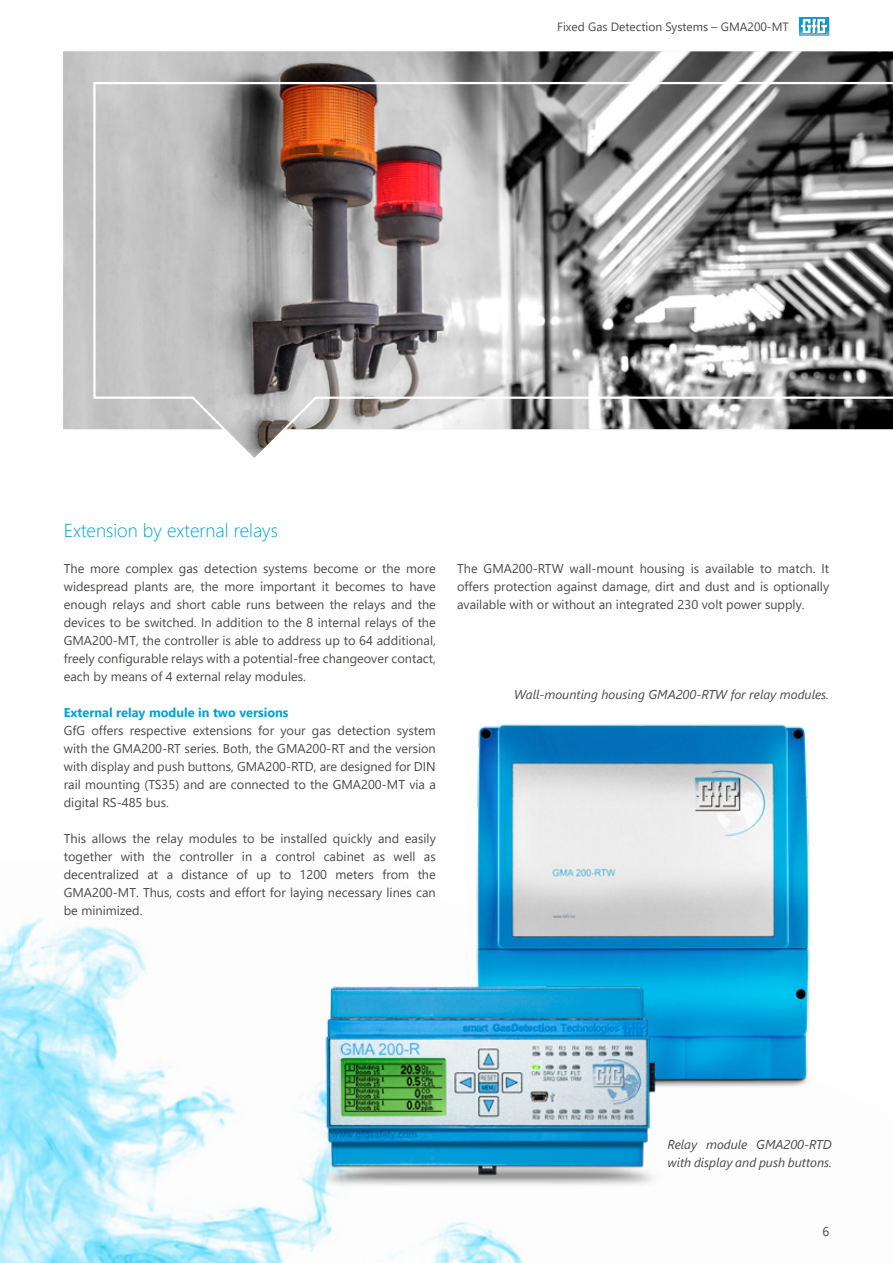
<style>
.page{position:relative;width:893px;height:1263px;background:#fff}
.page>*{position:absolute;margin:0;border:0;box-sizing:border-box;transform-origin:0 0}
.t1{font:300 18.75px "Segoe UI";color:#00a1d6}
.t2{font:12.75px/18px "Segoe UI";color:#4a4a49;text-align:justify}
.t3{font:italic 12.75px/18px "Segoe UI";color:#4a4a49}
.t4{font:700 12.75px "Segoe UI";color:#00a1d6}
.t5{font:12px "Segoe UI";color:#4a4a49}
</style>
<div class="page">
<img style="left:0;top:918px;width:522px;height:345px">
<img style="left:63px;top:51px;width:830px;height:379px">
<svg style="left:92px;top:81px;width:801px;height:377px"></svg>
<img style="left:469px;top:724px;width:341px;height:363px">
<img style="left:316px;top:977px;width:350px;height:215px">
<svg style="left:799px;top:17px;width:30px;height:19px"></svg>
<p class="t5" style="left:557px;top:15px;width:233px">Fixed Gas Detection Systems – GMA200-MT</p>
<h1 class="t1" style="left:64px;top:513px;width:216px">Extension by external relays</h1>
<p class="t2" style="left:64px;top:558px;width:374px">The more complex gas detection systems become or the more widespread plants are, the more important it becomes to have enough relays and short cable runs between the relays and the devices to be switched. In addition to the 8 internal relays of the GMA200-MT, the controller is able to address up to 64 additional, freely configurable relays with a potential-free changeover contact, each by means of 4 external relay modules.</p>
<p class="t4" style="left:64px;top:700px;width:226px">External relay module in two versions</p>
<p class="t2" style="left:64px;top:720px;width:374px">GfG offers respective extensions for your gas detection system with the GMA200-RT series. Both, the GMA200-RT and the version with display and push buttons, GMA200-RTD, are designed for DIN rail mounting (TS35) and are connected to the GMA200-MT via a digital RS-485 bus.</p>
<p class="t2" style="left:64px;top:828px;width:374px">This allows the relay modules to be installed quickly and easily together with the controller in a control cabinet as well as decentralized at a distance of up to 1200 meters from the GMA200-MT. Thus, costs and effort for laying necessary lines can be minimized.</p>
<p class="t2" style="left:457px;top:558px;width:374px">The GMA200-RTW wall-mount housing is available to match. It offers protection against damage, dirt and dust and is optionally available with or without an integrated 230 volt power supply.</p>
<p class="t3" style="left:514px;top:683px;width:316px">Wall-mounting housing GMA200-RTW for relay modules.</p>
<p class="t3" style="left:668px;top:1133px;width:166px">Relay module GMA200-RTD with display and push buttons.</p>
<p class="t2" style="left:822px;top:1221px;width:8px">6</p>
</div>
